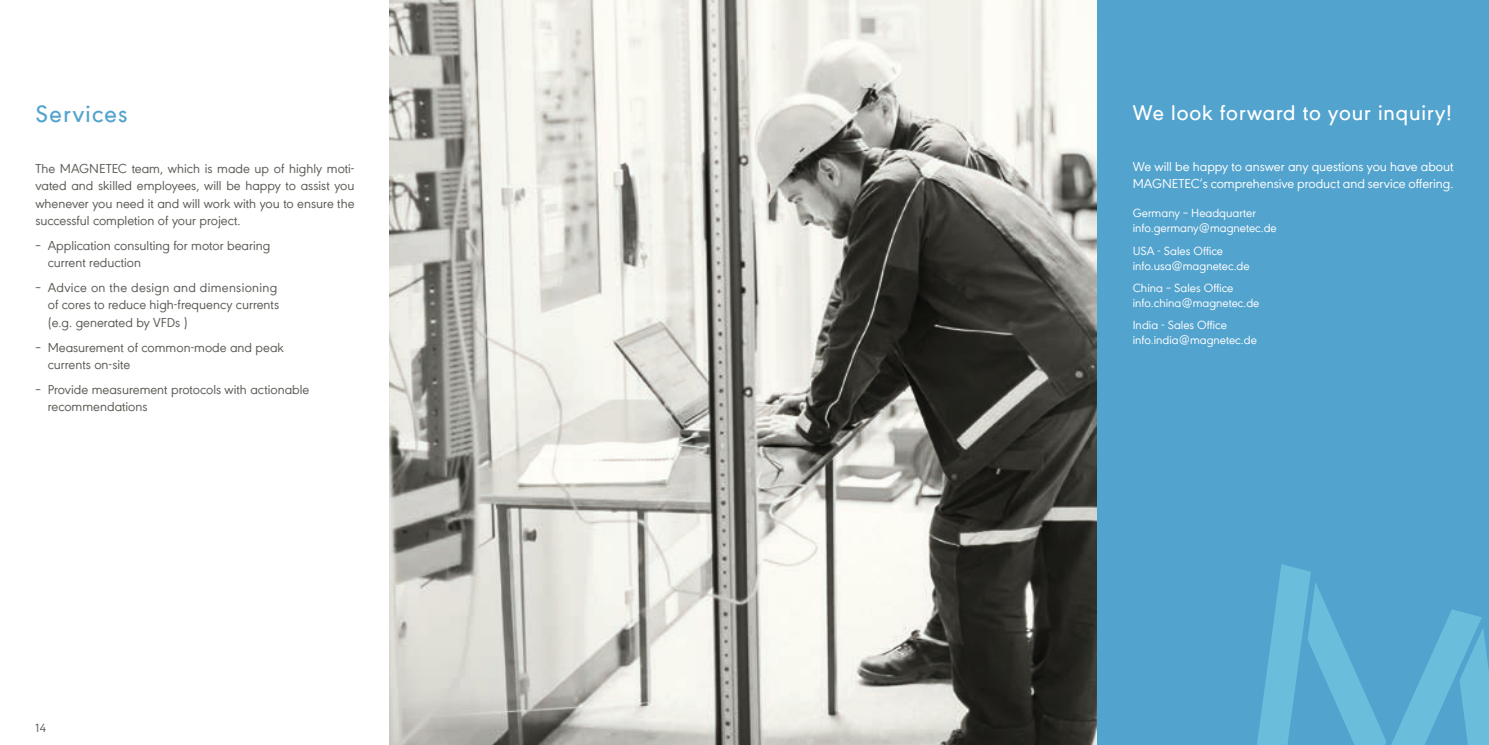
<style>
.page{position:relative;width:1489px;height:745px;background:#fff}
.page>*{position:absolute;margin:0;border:0;box-sizing:border-box;transform-origin:0 0}
.t1{font:500 25px "URW Geometric";letter-spacing:.055em;color:#52a3ce}
.t2{font:500 22.5px "URW Geometric";letter-spacing:.04em;color:#fff}
.t3{font:13.75px/17.5px "URW Geometric";color:#5b5b55}
.t4{font:13.75px/17.5px "URW Geometric";color:#fff}
.t5{font:12.5px/15px "URW Geometric";color:#fff}
.t6{font:12.5px "URW Geometric";color:#5b5b55}
</style>
<div class="page">
<img style="left:390px;top:0;width:707px;height:744px">
<div style="left:1097px;top:0;width:391px;height:744px;background:#52a3ce"></div>
<svg style="left:1257px;top:564px;width:231px;height:180px"></svg>
<h1 class="t1" style="left:35px;top:95px;width:94px">Services</h1>
<p class="t3" style="left:35px;top:158px;width:320px;text-align:justify">The MAGNETEC team, which is made up of highly moti&shy;vated and skilled employees, will be happy to assist you whenever you need it and will work with you to ensure the successful completion of your project.</p>
<p class="t3" style="left:48px;top:235px;width:224px;text-indent:-12px">– Application consulting for motor bearing current reduction</p>
<p class="t3" style="left:48px;top:277px;width:233px;text-indent:-12px">– Advice on the design and dimensioning of cores to reduce high-frequency currents (e.g. generated by VFDs )</p>
<p class="t3" style="left:48px;top:337px;width:238px;text-indent:-12px">– Measurement of common-mode and peak currents on-site</p>
<p class="t3" style="left:48px;top:379px;width:263px;text-indent:-12px">– Provide measurement protocols with actionable recommendations</p>
<p class="t6" style="left:35px;top:718px;width:12px">14</p>
<h2 class="t2" style="left:1132px;top:96px;width:321px">We look forward to your inquiry!</h2>
<p class="t4" style="left:1132px;top:156px;width:322px">We will be happy to answer any questions you have about<br>MAGNETEC’s comprehensive product and service offering.</p>
<p class="t5" style="left:1132px;top:205px;width:146px">Germany – Headquarter info.germany@magnetec.de</p>
<p class="t5" style="left:1132px;top:242px;width:118px">USA - Sales Office info.usa@magnetec.de</p>
<p class="t5" style="left:1132px;top:279px;width:128px">China – Sales Office info.china@magnetec.de</p>
<p class="t5" style="left:1132px;top:316px;width:126px">India - Sales Office info.india@magnetec.de</p>
</div>
